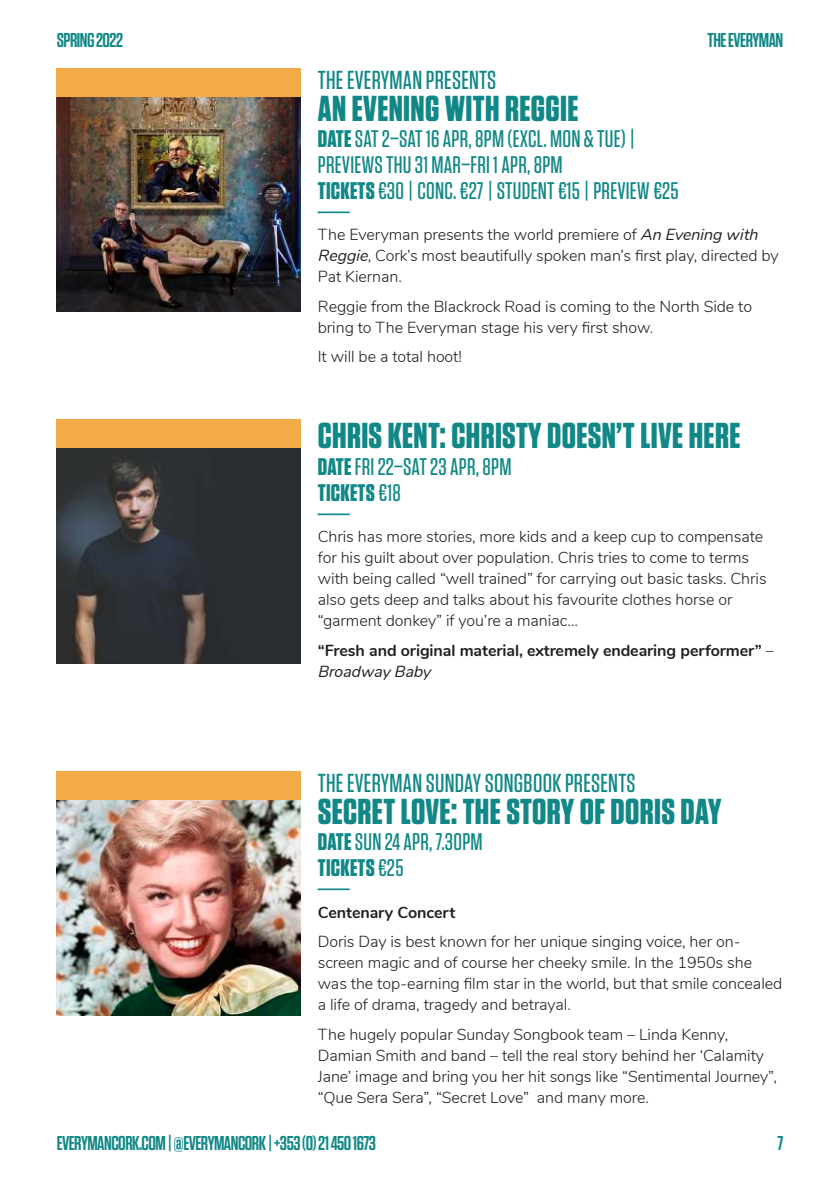
<style>
.page{position:relative;width:840px;height:1191px;background:#fff}
.page>*{position:absolute;margin:0;border:0;box-sizing:border-box;transform-origin:0 0}
.t1{font:700 36px "Tungsten";letter-spacing:.01em;color:#118887}
.t2{font:500 26px "Tungsten";letter-spacing:.01em;color:#118887}
.t3{font:500 24px/26px "Tungsten";letter-spacing:.01em;color:#118887}
.t4{font:600 20px "Tungsten";letter-spacing:-.025em;color:#118887}
.t5{font:300 16px/21px "Nunito";letter-spacing:-.005em;color:#231f20}
.t6{font:700 16px/21px "Nunito";letter-spacing:-.005em;color:#231f20}
.s1{font-weight:700}
.s2{font-weight:400;font-style:italic}
.s3{font-weight:300}
</style>
<div class="page">
<img style="left:57px;top:448px;width:243px;height:215px">
<img style="left:57px;top:799px;width:243px;height:216px">
<img style="left:57px;top:96px;width:243px;height:216px">
<div style="left:57px;top:68px;width:243px;height:28px;background:#f2ab46"></div>
<div style="left:57px;top:420px;width:243px;height:28px;background:#f2ab46"></div>
<div style="left:57px;top:771px;width:243px;height:28px;background:#f2ab46"></div>
<p class="t4" style="left:57px;top:30px;width:68px">SPRING 2022</p>
<p class="t4" style="left:707px;top:30px;width:77px">THE EVERYMAN</p>
<h2 class="t2" style="left:317px;top:66px;width:180px">THE EVERYMAN PRESENTS</h2>
<h1 class="t1" style="left:317px;top:89px;width:262px">AN EVENING WITH REGGIE</h1>
<h3 class="t3" style="left:317px;top:126px;width:362px"><span class="s1">DATE</span> SAT 2–SAT 16 APR, 8PM (EXCL. MON &amp; TUE) |<br>PREVIEWS THU 31 MAR–FRI 1 APR, 8PM<br><span class="s1">TICKETS</span> €30 | CONC. €27 | STUDENT €15 | PREVIEW €25</h3>
<h3 class="t3" style="left:317px;top:190px;width:34px">___</h3>
<p class="t5" style="left:317px;top:223px;width:462px">The Everyman presents the world premiere of <span class="s2">An Evening with<br>Reggie</span>, Cork’s most beautifully spoken man’s first play, directed by<br>Pat Kiernan.</p>
<p class="t5" style="left:317px;top:295px;width:435px">Reggie from the Blackrock Road is coming to the North Side to bring to The Everyman stage his very first show.</p>
<p class="t5" style="left:317px;top:345px;width:145px">It will be a total hoot!</p>
<h1 class="t1" style="left:317px;top:417px;width:424px">CHRIS KENT: CHRISTY DOESN’T LIVE HERE</h1>
<h3 class="t3" style="left:317px;top:453px;width:195px"><span class="s1">DATE</span> FRI 22–SAT 23 APR, 8PM<br><span class="s1">TICKETS</span> €18</h3>
<h3 class="t3" style="left:317px;top:491px;width:34px">___</h3>
<p class="t5" style="left:317px;top:525px;width:450px">Chris has more stories, more kids and a keep cup to compensate for his guilt about over population. Chris tries to come to terms with being called “well trained” for carrying out basic tasks. Chris also gets deep and talks about his favourite clothes horse or “garment donkey” if you’re a maniac…</p>
<p class="t6" style="left:317px;top:638px;width:457px">“Fresh and original material, extremely endearing performer” <span class="s3">–<br></span><span class="s2">Broadway Baby</span></p>
<h2 class="t2" style="left:317px;top:769px;width:319px">THE EVERYMAN SUNDAY SONGBOOK PRESENTS</h2>
<h1 class="t1" style="left:317px;top:792px;width:405px">SECRET LOVE: THE STORY OF DORIS DAY</h1>
<h3 class="t3" style="left:317px;top:829px;width:166px"><span class="s1">DATE</span> SUN 24 APR, 7.30PM<br><span class="s1">TICKETS</span> €25</h3>
<h3 class="t3" style="left:317px;top:867px;width:34px">___</h3>
<p class="t6" style="left:317px;top:900px;width:139px">Centenary Concert</p>
<p class="t5" style="left:317px;top:930px;width:465px">Doris Day is best known for her unique singing voice, her on&shy;screen magic and of course her cheeky smile. In the 1950s she was the top-earning film star in the world, but that smile concealed a life of drama, tragedy and betrayal.</p>
<p class="t5" style="left:317px;top:1022px;width:460px">The hugely popular Sunday Songbook team – Linda Kenny, Damian Smith and band – tell the real story behind her ‘Calamity Jane’ image and bring you her hit songs like “Sentimental Journey”, “Que Sera Sera”, “Secret Love” and many more.</p>
<p class="t4" style="left:57px;top:1132px;width:320px">EVERYMANCORK.COM | @EVERYMANCORK | +353 (0) 21 450 1673</p>
<p class="t4" style="left:776px;top:1132px;width:7px">7</p>
</div>
